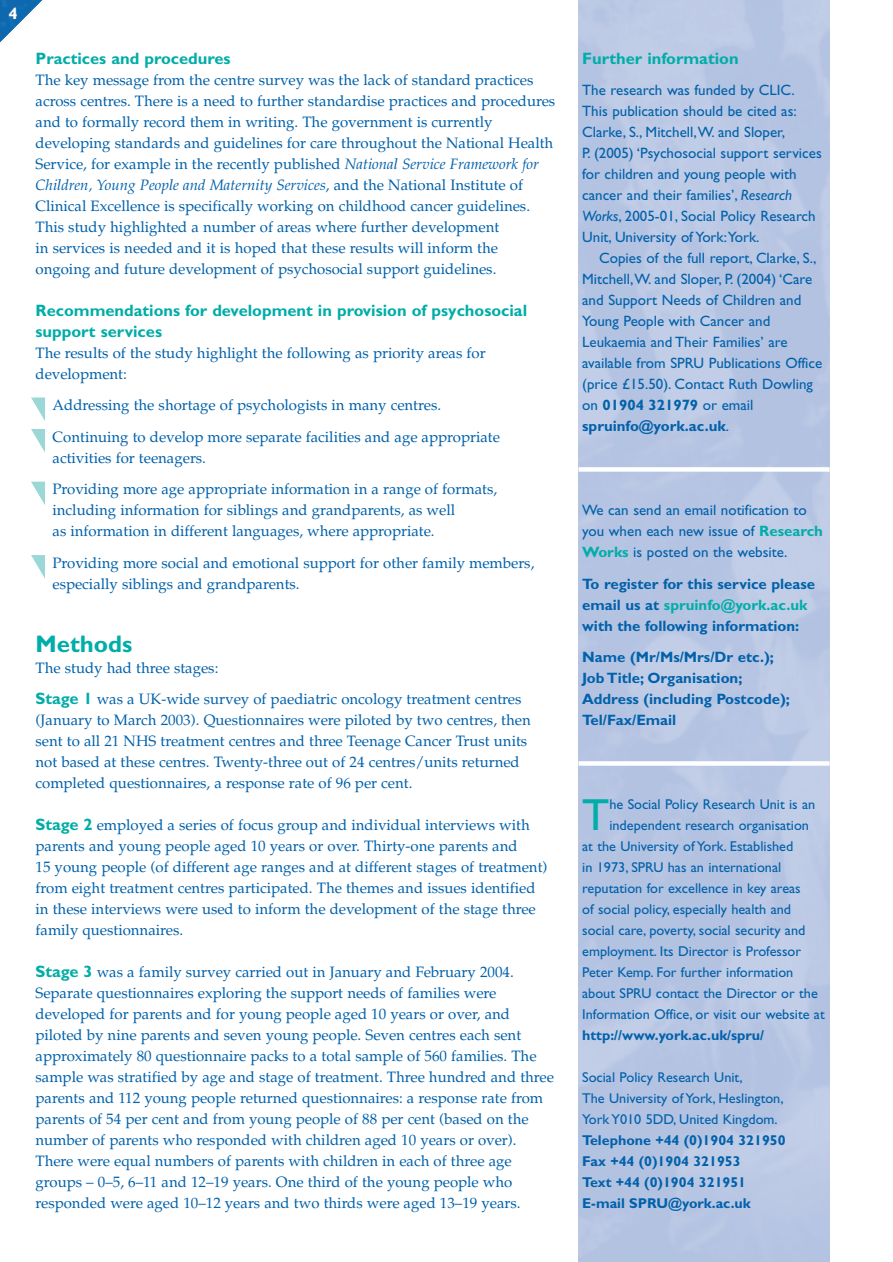
<style>
.page{position:relative;width:893px;height:1262px;background:#fff}
.page>*{position:absolute;margin:0;border:0;box-sizing:border-box;transform-origin:0 0}
.t1{font:45px "Gill Sans";color:#00ada8}
.t2{font:700 24px "Gill Sans";color:#00ada8}
.t3{font:700 16.5px/21px "Gill Sans";color:#00ada8}
.t4{font:700 16.5px "Gill Sans";color:#fff}
.t5{font:15px/21px "Palatino";color:#0161aa}
.t6{font:15px/21px "Gill Sans";color:#0161aa}
.t7{font:700 15px/21px "Gill Sans";color:#0161aa}
.t8{font:14.25px/21px "Gill Sans";color:#0161aa}
.t9{font:700 14.25px/21px "Gill Sans";color:#0161aa}
.s1{font-style:italic}
.s2{font-family:"Gill Sans";font-weight:700;font-size:16.5px;color:#00ada8}
.s3{font-weight:700}
.s4{font-weight:700;color:#00ada8}
.s5{color:#00ada8}
</style>
<div class="page">
<img style="left:0;top:0;width:43px;height:43px">
<svg style="left:578px;top:761px;width:251px;height:4px"></svg>
<svg style="left:578px;top:467px;width:251px;height:4px"></svg>
<svg style="left:31px;top:397px;width:14px;height:24px"></svg>
<svg style="left:31px;top:429px;width:14px;height:23px"></svg>
<svg style="left:31px;top:481px;width:14px;height:24px"></svg>
<svg style="left:31px;top:555px;width:14px;height:24px"></svg>
<p class="t4" style="left:9px;top:8px;width:11px">4</p>
<p class="t3" style="left:36px;top:49px;width:197px">Practices and procedures</p>
<p class="t5" style="left:36px;top:71px;width:521px">The key message from the centre survey was the lack of standard practices across centres. There is a need to further standardise practices and procedures and to formally record them in writing. The government is currently developing standards and guidelines for care throughout the National Health Service, for example in the recently published <span class="s1">National Service Framework for Children, Young People and Maternity Services</span>, and the National Institute of Clinical Excellence is specifically working on childhood cancer guidelines.<br>This study highlighted a number of areas where further development<br>in services is needed and it is hoped that these results will inform the ongoing and future development of psychosocial support guidelines.</p>
<p class="t3" style="left:36px;top:301px;width:493px">Recommendations for development in provision of psychosocial support services</p>
<p class="t5" style="left:36px;top:344px;width:451px">The results of the study highlight the following as priority areas for development:</p>
<p class="t5" style="left:53px;top:391px;width:449px;line-height:31.5px">Addressing the shortage of psychologists in many centres.<br>Continuing to develop more separate facilities and age appropriate</p>
<p class="t5" style="left:53px;top:443px;width:446px;line-height:31.5px">activities for teenagers.<br>Providing more age appropriate information in a range of formats,</p>
<p class="t5" style="left:53px;top:501px;width:404px">including information for siblings and grandparents, as well as information in different languages, where appropriate.</p>
<p class="t5" style="left:53px;top:554px;width:483px">Providing more social and emotional support for other family members, especially siblings and grandparents.</p>
<h2 class="t2" style="left:36px;top:635px;width:98px">Methods</h2>
<p class="t5" style="left:36px;top:653px;width:487px;line-height:31.5px">The study had three stages:<br><span class="s2">Stage 1</span> was a UK-wide survey of paediatric oncology treatment centres</p>
<p class="t5" style="left:36px;top:711px;width:496px">(January to March 2003). Questionnaires were piloted by two centres, then sent to all 21 NHS treatment centres and three Teenage Cancer Trust units not based at these centres. Twenty-three out of 24 centres/units returned completed questionnaires, a response rate of 96 per cent.</p>
<p class="t5" style="left:36px;top:816px;width:513px"><span class="s2">Stage 2</span> employed a series of focus group and individual interviews with parents and young people aged 10 years or over. Thirty-one parents and<br>15 young people (of different age ranges and at different stages of treatment) from eight treatment centres participated. The themes and issues identified in these interviews were used to inform the development of the stage three family questionnaires.</p>
<p class="t5" style="left:36px;top:963px;width:520px"><span class="s2">Stage 3</span> was a family survey carried out in January and February 2004.<br>Separate questionnaires exploring the support needs of families were developed for parents and for young people aged 10 years or over, and piloted by nine parents and seven young people. Seven centres each sent approximately 80 questionnaire packs to a total sample of 560 families. The sample was stratified by age and stage of treatment. Three hundred and three parents and 112 young people returned questionnaires: a response rate from parents of 54 per cent and from young people of 88 per cent (based on the number of parents who responded with children aged 10 years or over).<br>There were equal numbers of parents with children in each of three age groups – 0–5, 6–11 and 12–19 years. One third of the young people who responded were aged 10–12 years and two thirds were aged 13–19 years.</p>
<p class="t3" style="left:582px;top:49px;width:158px">Further information</p>
<p class="t6" style="left:582px;top:81px;width:241px">The research was funded by CLIC.<br>This publication should be cited as:<br>Clarke, S., Mitchell,W. and Sloper,<br>P. (2005) ‘Psychosocial support services for children and young people with cancer and their families’, <span class="s1">Research Works</span>, 2005-01, Social Policy Research Unit, University of York:York.</p>
<p class="t6" style="left:582px;top:249px;width:241px;text-indent:17px">Copies of the full report, Clarke, S., Mitchell,W. and Sloper, P. (2004) ‘Care and Support Needs of Children and Young People with Cancer and Leukaemia and Their Families’ are available from SPRU Publications Office (price £15.50). Contact Ruth Dowling on <span class="s3">01904 321979</span> or email <span class="s3">spruinfo@york.ac.uk</span>.</p>
<p class="t6" style="left:582px;top:501px;width:242px">We can send an email notification to you when each new issue of <span class="s4">Research<br>Works</span> is posted on the website.</p>
<p class="t7" style="left:582px;top:575px;width:234px">To register for this service please email us at <span class="s5">spruinfo@york.ac.uk </span>with the following information:</p>
<p class="t7" style="left:582px;top:648px;width:209px">Name (Mr/Ms/Mrs/Dr etc.);<br>Job Title; Organisation;<br>Address (including Postcode);<br>Tel/Fax/Email</p>
<h1 class="t1" style="left:582px;top:799px;width:29px">T</h1>
<p class="t8" style="left:609px;top:795px;width:207px">he Social Policy Research Unit is an</p>
<p class="t8" style="left:609px;top:816px;width:201px">independent research organisation</p>
<p class="t8" style="left:582px;top:837px;width:213px">at the University of York. Established</p>
<p class="t8" style="left:582px;top:858px;width:200px">in 1973, SPRU has an international</p>
<p class="t8" style="left:582px;top:879px;width:220px">reputation for excellence in key areas</p>
<p class="t8" style="left:582px;top:900px;width:210px">of social policy, especially health and</p>
<p class="t8" style="left:582px;top:921px;width:225px">social care, poverty, social security and</p>
<p class="t8" style="left:582px;top:942px;width:220px">employment. Its Director is Professor</p>
<p class="t8" style="left:582px;top:963px;width:213px">Peter Kemp. For further information</p>
<p class="t8" style="left:582px;top:984px;width:237px">about SPRU contact the Director or the</p>
<p class="t8" style="left:582px;top:1005px;width:244px">Information Office, or visit our website at</p>
<p class="t9" style="left:582px;top:1026px;width:183px">http://www.york.ac.uk/spru/</p>
<p class="t8" style="left:582px;top:1068px;width:203px">Social Policy Research Unit,<br>The University of York, Heslington,<br>York Y010 5DD, United Kingdom.</p>
<p class="t9" style="left:582px;top:1131px;width:205px">Telephone +44 (0)1904 321950<br>Fax +44 (0)1904 321953<br>Text +44 (0)1904 321951<br>E-mail SPRU@york.ac.uk</p>
</div>
